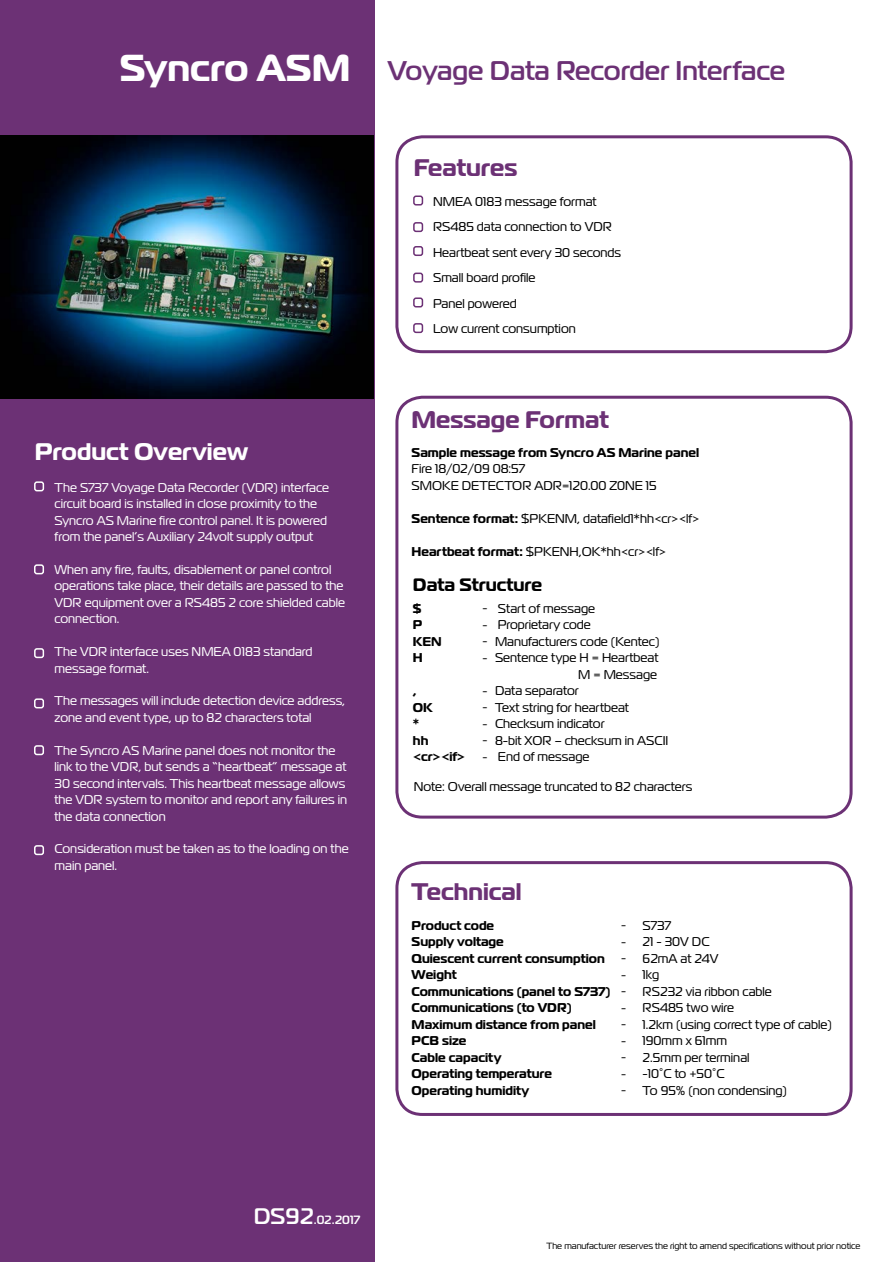
<style>
.page{position:relative;width:893px;height:1263px;background:#fff}
.page>*{position:absolute;margin:0;border:0;box-sizing:border-box;transform-origin:0 0}
.t1{font:500 27px "Magistral";color:#6c3175}
.t2{font:700 24px "Magistral";color:#6c3175}
.t3{font:700 24px "Magistral";color:#fff}
.t4{font:700 18px "Magistral";color:#000}
.t5{font:12.75px/16.5px "Magistral";color:#fff}
.t6{font:12.75px/16.5px "Magistral";color:#000}
.t7{font:700 12.75px/16.5px "Magistral";color:#000}
.t8{font:12px/16.5px "Magistral";color:#000;text-align:justify}
.t9{font:500 12px "Magistral";color:#fff}
.t10{font:9px "Magistral";color:#000}
.s1{font-weight:700;font-size:37.5px;color:#fff}
.s2{font-size:22.5px}
.s3{font-weight:700}
</style>
<div class="page">
<div style="left:0;top:1px;width:374px;height:1261px;background:#6c3175"></div>
<img style="left:0;top:135px;width:373px;height:264px">
<div style="left:34px;top:481px;width:10px;height:10px;border:2px solid #fff;border-radius:2px"></div>
<div style="left:34px;top:648px;width:10px;height:10px;border:2px solid #fff;border-radius:2px"></div>
<div style="left:34px;top:564px;width:10px;height:10px;border:2px solid #fff;border-radius:2px"></div>
<div style="left:34px;top:745px;width:10px;height:10px;border:2px solid #fff;border-radius:2px"></div>
<div style="left:395px;top:135px;width:458px;height:218px;border:3px solid #6c3175;border-radius:26px"></div>
<div style="left:413px;top:195px;width:10px;height:11px;border:2px solid #6c3175;border-radius:2px"></div>
<div style="left:413px;top:297px;width:10px;height:10px;border:2px solid #6c3175;border-radius:2px"></div>
<div style="left:413px;top:222px;width:10px;height:10px;border:2px solid #6c3175;border-radius:2px"></div>
<div style="left:413px;top:273px;width:10px;height:10px;border:2px solid #6c3175;border-radius:2px"></div>
<div style="left:413px;top:323px;width:10px;height:10px;border:2px solid #6c3175;border-radius:2px"></div>
<div style="left:413px;top:246px;width:10px;height:10px;border:2px solid #6c3175;border-radius:2px"></div>
<div style="left:34px;top:845px;width:10px;height:10px;border:2px solid #fff;border-radius:2px"></div>
<div style="left:34px;top:698px;width:10px;height:10px;border:2px solid #fff;border-radius:2px"></div>
<div style="left:395px;top:396px;width:458px;height:423px;border:3px solid #6c3175;border-radius:26px"></div>
<div style="left:395px;top:861px;width:458px;height:255px;border:3px solid #6c3175;border-radius:26px"></div>
<h1 class="t1" style="left:120px;top:54px;width:667px"><span class="s1">Syncro ASM</span> Voyage Data Recorder Interface</h1>
<h2 class="t2" style="left:414px;top:152px;width:105px">Features</h2>
<p class="t6" style="left:433px;top:189px;width:190px;line-height:25.5px">NMEA 0183 message format<br>RS485 data connection to VDR<br>Heartbeat sent every 30 seconds<br>Small board profile<br>Panel powered<br>Low current consumption</p>
<h2 class="t3" style="left:35px;top:436px;width:215px">Product Overview</h2>
<p class="t5" style="left:55px;top:479px;width:276px">The S737 Voyage Data Recorder (VDR) interface circuit board is installed in close proximity to the Syncro AS Marine fire control panel. It is powered from the panel’s Auxiliary 24volt supply output</p>
<p class="t5" style="left:55px;top:561px;width:292px">When any fire, faults, disablement or panel control operations take place, their details are passed to the VDR equipment over a RS485 2 core shielded cable connection.</p>
<p class="t5" style="left:55px;top:643px;width:259px">The VDR interface uses NMEA 0183 standard message format.</p>
<p class="t5" style="left:55px;top:693px;width:292px">The messages will include detection device address, zone and event type, up to 82 characters total</p>
<p class="t5" style="left:55px;top:742px;width:294px">The Syncro AS Marine panel does not monitor the link to the VDR, but sends a “heartbeat” message at 30 second intervals. This heartbeat message allows the VDR system to monitor and report any failures in the data connection</p>
<p class="t5" style="left:55px;top:840px;width:296px">Consideration must be taken as to the loading on the main panel.</p>
<p class="t9" style="left:254px;top:1212px;width:108px"><span class="s2">DS92</span>.02.2017</p>
<h2 class="t2" style="left:412px;top:403px;width:199px">Message Format</h2>
<p class="t7" style="left:412px;top:444px;width:289px">Sample message from Syncro AS Marine panel</p>
<p class="t6" style="left:412px;top:460px;width:247px">Fire 18/02/09 08:57<br>SMOKE DETECTOR ADR=120.00 Z0NE 15</p>
<p class="t6" style="left:412px;top:510px;width:290px"><span class="s3">Sentence format:</span> $PKENM, datafield1*hh&lt;cr&gt;&lt;lf&gt;</p>
<p class="t6" style="left:412px;top:543px;width:256px"><span class="s3">Heartbeat format:</span> $PKENH,OK*hh&lt;cr&gt;&lt;lf&gt;</p>
<h3 class="t4" style="left:413px;top:573px;width:131px">Data Structure</h3>
<p class="t7" style="left:413px;top:600px;width:30px">$<br>P<br>KEN<br>H</p>
<p class="t7" style="left:413px;top:682px;width:54px">,<br>OK<br>*<br>hh &lt;cr&gt;&lt;if&gt;</p>
<p class="t8" style="left:482px;top:599px;width:7px">- - - -</p>
<p class="t8" style="left:482px;top:682px;width:7px">- - - - -</p>
<p class="t6" style="left:498px;top:600px;width:99px">Start of message</p>
<p class="t6" style="left:498px;top:616px;width:94px">Proprietary code</p>
<p class="t6" style="left:495px;top:633px;width:166px">Manufacturers code (Kentec)</p>
<p class="t6" style="left:495px;top:649px;width:165px">Sentence type H = Heartbeat</p>
<p class="t6" style="left:578px;top:666px;width:81px">M = Message</p>
<p class="t6" style="left:495px;top:682px;width:85px">Data separator</p>
<p class="t6" style="left:495px;top:699px;width:135px">Text string for heartbeat</p>
<p class="t6" style="left:495px;top:715px;width:111px">Checksum indicator</p>
<p class="t6" style="left:495px;top:732px;width:175px">8-bit XOR – checksum in ASCII</p>
<p class="t6" style="left:498px;top:748px;width:93px">End of message</p>
<p class="t6" style="left:414px;top:778px;width:280px">Note: Overall message truncated to 82 characters</p>
<h2 class="t2" style="left:412px;top:876px;width:112px">Technical</h2>
<p class="t7" style="left:412px;top:917px;width:201px">Product code<br>Supply voltage<br>Quiescent current consumption<br>Weight<br>Communications (panel to S737)<br>Communications (to VDR)<br>Maximum distance from panel<br>PCB size<br>Cable capacity<br>Operating temperature<br>Operating humidity</p>
<p class="t6" style="left:643px;top:917px;width:191px">S737<br>21 - 30V DC<br>62mA at 24V<br>1kg<br>RS232 via ribbon cable<br>RS485 two wire<br>1.2km (using correct type of cable)<br>190mm x 61mm<br>2.5mm per terminal<br>-10°C to +50°C<br>To 95% (non condensing)</p>
<p class="t8" style="left:621px;top:916px;width:7px">- - - - - - - - - - -</p>
<p class="t10" style="left:546px;top:1240px;width:316px">The manufacturer reserves the right to amend specifications without prior notice</p>
</div>
